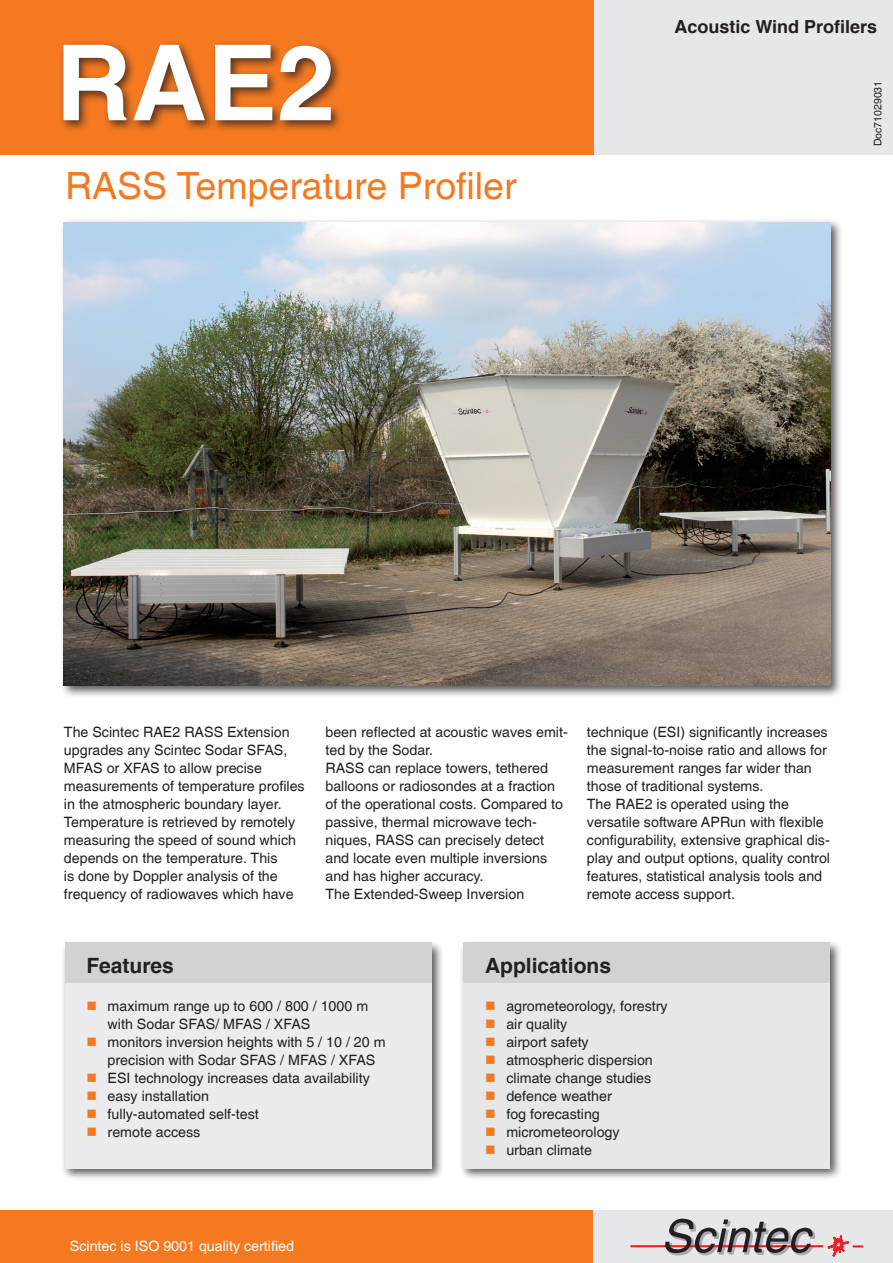
<style>
.page{position:relative;width:893px;height:1263px;background:#fff}
.page>*{position:absolute;margin:0;border:0;box-sizing:border-box;transform-origin:0 0}
.t1{font:105px "Sans BOLD";color:#fff}
.t2{font:37.5px "Sans";color:#f47921}
.t3{font:21px "Sans BOLD";color:#231f20}
.t4{font:18px "Sans BOLD";color:#231f20}
.t5{font:14.25px/18px "Sans";color:#231f20}
.t6{font:14.25px "Sans";color:#fff}
.t7{font:10.5px "Sans";color:#231f20}
.s1{color:#f47921}
</style>
<div class="page">
<div style="left:567px;top:0;width:326px;height:154px;background:#e6e7e9"></div>
<div style="left:0;top:0;width:593px;height:154px;background:#f47921"></div>
<div style="left:60px;top:218px;width:783px;height:480px;background:#231f20;opacity:.75"></div>
<img style="left:64px;top:222px;width:766px;height:464px">
<div style="left:60px;top:41px;width:283px;height:91px;background:#231f20;opacity:.75"></div>
<div style="left:61px;top:940px;width:383px;height:240px;background:#231f20;opacity:.75"></div>
<div style="left:65px;top:944px;width:367px;height:224px;background:#ececee"></div>
<div style="left:65px;top:942px;width:367px;height:41px;background:#d1d2d4"></div>
<div style="left:459px;top:940px;width:384px;height:241px;background:#231f20;opacity:.75"></div>
<div style="left:463px;top:944px;width:367px;height:224px;background:#e6e7e9"></div>
<div style="left:463px;top:942px;width:367px;height:41px;background:#d1d2d4"></div>
<div style="left:592px;top:1211px;width:301px;height:52px;background:#e6e7e9"></div>
<div style="left:0;top:1211px;width:592px;height:52px;background:#f47921"></div>
<hr style="left:630px;top:1245px;width:193px;height:2px;background:#ee1d23">
<svg style="left:665px;top:1218px;width:150px;height:37px"></svg>
<svg style="left:827px;top:1235px;width:36px;height:22px"></svg>
<h1 class="t1" style="left:55px;top:19px;width:282px">RAE2</h1>
<h2 class="t2" style="left:65px;top:164px;width:453px">RASS Temperature Profiler</h2>
<p class="t4" style="left:674px;top:15px;width:204px">Acoustic Wind Profilers</p>
<p class="t7" style="left:872px;top:146px;width:67px;rotate:-90deg">Doc71029031</p>
<p class="t5" style="left:64px;top:723px;width:242px">The Scintec RAE2 RASS Extension upgrades any Scintec Sodar SFAS, MFAS or XFAS to allow precise measurements of temperature profiles in the atmospheric boundary layer.<br>Temperature is retrieved by remotely measuring the speed of sound which depends on the temperature. This<br>is done by Doppler analysis of the frequency of radiowaves which have</p>
<p class="t5" style="left:325px;top:723px;width:244px">been reflected at acoustic waves emit&shy;ted by the Sodar.<br>RASS can replace towers, tethered balloons or radiosondes at a fraction of the operational costs. Compared to passive, thermal microwave tech&shy;niques, RASS can precisely detect and locate even multiple inversions and has higher accuracy.<br>The Extended-Sweep Inversion</p>
<p class="t5" style="left:587px;top:723px;width:245px">technique (ESI) significantly increases the signal-to-noise ratio and allows for measurement ranges far wider than those of traditional systems.<br>The RAE2 is operated using the versatile software APRun with flexible configurability, extensive graphical dis&shy;play and output options, quality control features, statistical analysis tools and remote access support.</p>
<h3 class="t3" style="left:86px;top:952px;width:89px">Features</h3>
<p class="t5" style="left:108px;top:996px;width:262px;text-indent:-21px"><span class="s1">■</span> maximum range up to 600 / 800 / 1000 m with Sodar SFAS/ MFAS / XFAS</p>
<p class="t5" style="left:108px;top:1032px;width:279px;text-indent:-21px"><span class="s1">■</span> monitors inversion heights with 5 / 10 / 20 m precision with Sodar SFAS / MFAS / XFAS</p>
<p class="t5" style="left:86px;top:1068px;width:285px"><span class="s1">■</span> ESI technology increases data availability</p>
<p class="t5" style="left:86px;top:1086px;width:124px"><span class="s1">■</span> easy installation</p>
<p class="t5" style="left:86px;top:1104px;width:174px"><span class="s1">■</span> fully-automated self-test</p>
<p class="t5" style="left:86px;top:1122px;width:115px"><span class="s1">■</span> remote access</p>
<p class="t6" style="left:70px;top:1238px;width:226px">Scintec is ISO 9001 quality certified</p>
<h3 class="t3" style="left:485px;top:952px;width:128px">Applications</h3>
<p class="t5" style="left:485px;top:996px;width:184px"><span class="s1">■</span> agrometeorology, forestry</p>
<p class="t5" style="left:485px;top:1014px;width:84px"><span class="s1">■</span> air quality</p>
<p class="t5" style="left:485px;top:1032px;width:105px"><span class="s1">■</span> airport safety</p>
<p class="t5" style="left:485px;top:1050px;width:169px"><span class="s1">■</span> atmospheric dispersion</p>
<p class="t5" style="left:485px;top:1068px;width:168px"><span class="s1">■</span> climate change studies</p>
<p class="t5" style="left:485px;top:1086px;width:128px"><span class="s1">■</span> defence weather</p>
<p class="t5" style="left:485px;top:1104px;width:116px"><span class="s1">■</span> fog forecasting</p>
<p class="t5" style="left:485px;top:1122px;width:136px"><span class="s1">■</span> micrometeorology</p>
<p class="t5" style="left:485px;top:1140px;width:108px"><span class="s1">■</span> urban climate</p>
</div>
